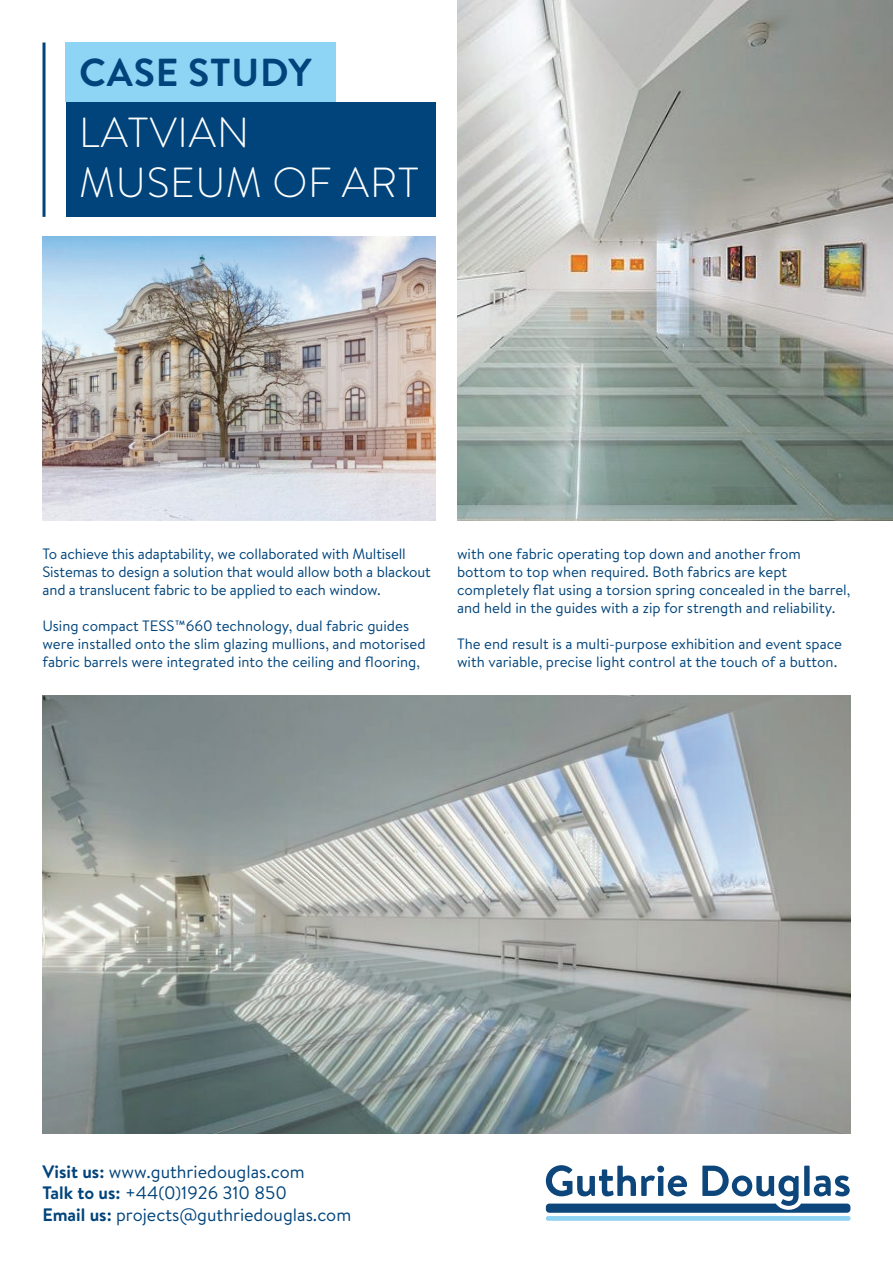
<style>
.page{position:relative;width:893px;height:1263px;background:#fff}
.page>*{position:absolute;margin:0;border:0;box-sizing:border-box;transform-origin:0 0}
.t1{font:300 42px/50.4px "Brandon Text";letter-spacing:.02em;color:#fff}
.t2{font:700 39px "Brandon Text";letter-spacing:.02em;color:#00447b}
.t3{font:18px/21.6px "Brandon Text";color:#00447b}
.t4{font:15px/18px "Brandon Text";color:#00447b}
.s1{font-weight:700}
</style>
<div class="page">
<img style="left:43px;top:236px;width:393px;height:284px">
<img style="left:457px;top:0;width:436px;height:520px">
<div style="left:546px;top:1216px;width:304px;height:5px;background:#8fd3f4;border-radius:2px"></div>
<svg style="left:546px;top:1165px;width:304px;height:48px"></svg>
<div style="left:66px;top:43px;width:270px;height:59px;background:#8dd4f5"></div>
<hr style="left:43px;top:43px;width:3px;height:174px;background:#00447b">
<img style="left:43px;top:696px;width:807px;height:437px">
<div style="left:66px;top:102px;width:370px;height:115px;background:#00447b"></div>
<h2 class="t2" style="left:79px;top:45px;width:234px">CASE STUDY</h2>
<h1 class="t1" style="left:79px;top:106px;width:341px">LATVIAN<br>MUSEUM OF ART</h1>
<p class="t4" style="left:43px;top:544px;width:390px">To achieve this adaptability, we collaborated with Multisell<br>Sistemas to design a solution that would allow both a blackout and a translucent fabric to be applied to each window.</p>
<p class="t4" style="left:43px;top:616px;width:385px">Using compact TESS™660 technology, dual fabric guides were installed onto the slim glazing mullions, and motorised fabric barrels were integrated into the ceiling and flooring,</p>
<p class="t4" style="left:457px;top:544px;width:395px">with one fabric operating top down and another from bottom to top when required. Both fabrics are kept completely flat using a torsion spring concealed in the barrel, and held in the guides with a zip for strength and reliability.</p>
<p class="t4" style="left:457px;top:634px;width:386px">The end result is a multi-purpose exhibition and event space with variable, precise light control at the touch of a button.</p>
<p class="t3" style="left:43px;top:1160px;width:310px"><span class="s1">Visit us:</span> www.guthriedouglas.com<br><span class="s1">Talk to us:</span> +44(0)1926 310 850<br><span class="s1">Email us:</span> projects@guthriedouglas.com</p>
</div>
